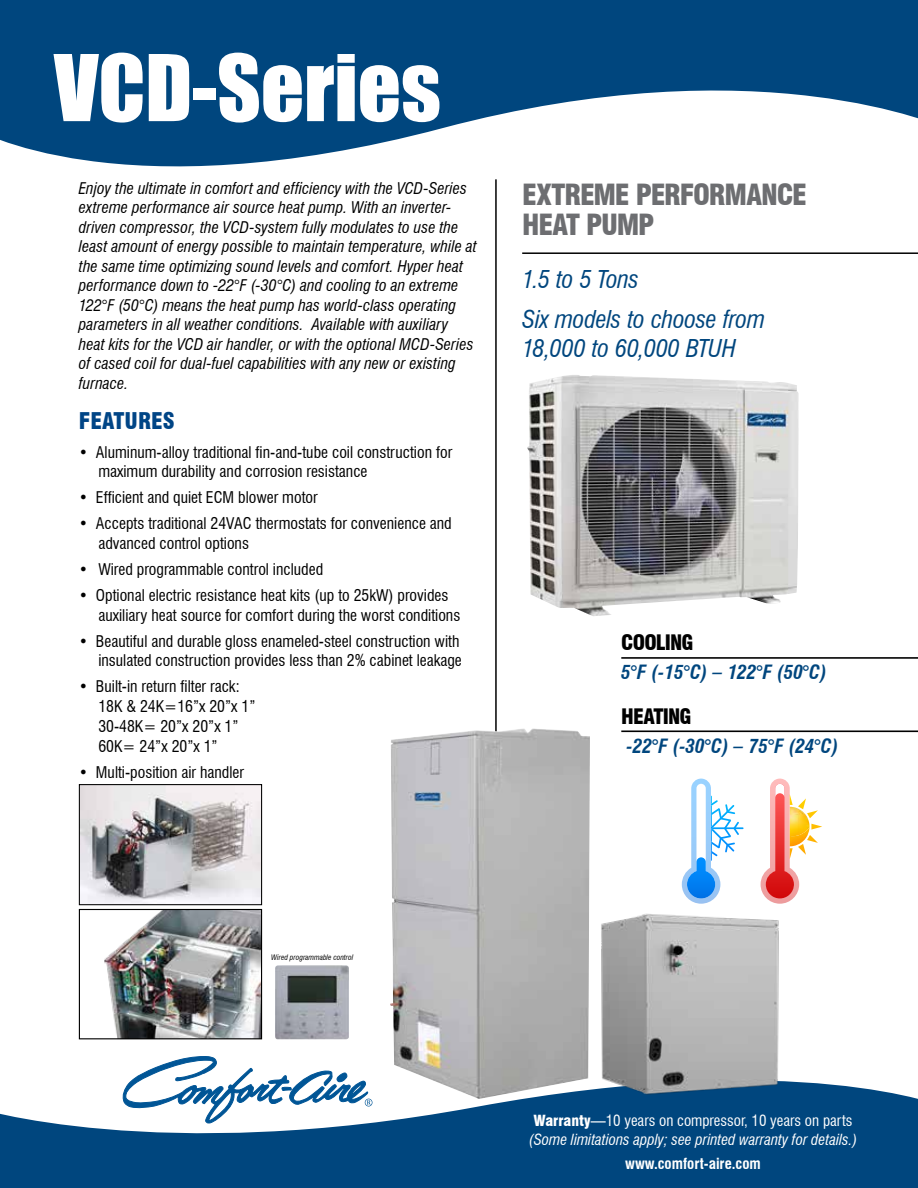
<style>
.page{position:relative;width:918px;height:1188px;background:#fff}
.page>*{position:absolute;margin:0;border:0;box-sizing:border-box;transform-origin:0 0}
.t1{font:84.9px "Impact";color:#fff}
.t2{font:900 condensed 28.5px/30px "Swiss 721 BT";letter-spacing:-.045em;color:#6d6e71}
.t3{font:italic condensed 24px/40.5px "Swiss 721 BT";letter-spacing:-.01em;color:#00467e}
.t4{font:900 condensed 22.5px "Swiss 721 BT";color:#004586}
.t5{font:900 condensed 20.85px "Swiss 721 BT";letter-spacing:-.045em;color:#000}
.t6{font:italic 700 condensed 19.2px "Swiss 721 BT";color:#00467e}
.t7{font:condensed 15.75px/19.5px "Swiss 721 BT";color:#000}
.t8{font:italic condensed 15.75px/19.5px "Swiss 721 BT";letter-spacing:.005em;color:#000}
.t9{font:italic condensed 15px/19.5px "Swiss 721 BT";color:#fff;text-align:center}
.t10{font:700 condensed 15px "Swiss 721 BT";color:#fff}
.t11{font:italic condensed 7.5px "Swiss 721 BT";color:#000}
.s1{font-weight:900;font-style:normal}
.s2{font-style:normal}
</style>
<div class="page">
<svg style="left:682px;top:779px;width:62px;height:125px"></svg>
<svg style="left:761px;top:779px;width:61px;height:125px"></svg>
<hr style="left:621px;top:657px;width:297px;height:2px;background:#000">
<hr style="left:621px;top:730px;width:297px;height:2px;background:#000">
<hr style="left:495px;top:179px;width:2px;height:558px;background:#000">
<hr style="left:522px;top:252px;width:396px;height:2px;background:#000">
<img style="left:527px;top:375px;width:272px;height:241px">
<img style="left:81px;top:786px;width:179px;height:117px">
<div style="left:79px;top:784px;width:183px;height:121px;border:1px solid #000"></div>
<img style="left:104px;top:911px;width:156px;height:126px">
<div style="left:79px;top:909px;width:183px;height:130px;border:1px solid #000"></div>
<img style="left:275px;top:965px;width:74px;height:74px">
<svg style="left:0;top:0;width:918px;height:214px;fill:#00467e"></svg>
<svg style="left:0;top:1082px;width:918px;height:106px;background:#1f5d8e"></svg>
<svg style="left:123px;top:1056px;width:249px;height:67px"></svg>
<img style="left:390px;top:728px;width:200px;height:371px">
<img style="left:584px;top:906px;width:226px;height:195px">
<h1 class="t1" style="left:54px;top:22px;width:388px">VCD-Series</h1>
<p class="t8" style="left:79px;top:178px;width:400px">Enjoy the ultimate in comfort and efficiency with the VCD-Series extreme performance air source heat pump. With an inverter&shy;driven compressor, the VCD-system fully modulates to use the least amount of energy possible to maintain temperature, while at the same time optimizing sound levels and comfort. Hyper heat performance down to -22°F (-30°C) and cooling to an extreme 122°F (50°C) means the heat pump has world-class operating parameters in all weather conditions. Available with auxiliary heat kits for the VCD air handler, or with the optional MCD-Series of cased coil for dual-fuel capabilities with any new or existing furnace.</p>
<h3 class="t4" style="left:79px;top:407px;width:97px">FEATURES</h3>
<p class="t7" style="left:98px;top:442px;width:355px;text-indent:-19px">• Aluminum-alloy traditional fin-and-tube coil construction for maximum durability and corrosion resistance</p>
<p class="t7" style="left:79px;top:488px;width:240px">• Efficient and quiet ECM blower motor</p>
<p class="t7" style="left:98px;top:514px;width:355px;text-indent:-19px">• Accepts traditional 24VAC thermostats for convenience and advanced control options</p>
<p class="t7" style="left:79px;top:560px;width:246px">• Wired programmable control included</p>
<p class="t7" style="left:98px;top:586px;width:364px;text-indent:-19px">• Optional electric resistance heat kits (up to 25kW) provides auxiliary heat source for comfort during the worst conditions</p>
<p class="t7" style="left:79px;top:631px;width:385px;text-align:right">• Beautiful and durable gloss enameled-steel construction with insulated construction provides less than 2% cabinet leakage</p>
<p class="t7" style="left:98px;top:676px;width:159px;line-height:20.1px;text-indent:-19px">• Built-in return filter rack:<br>18K &amp; 24K=16”x 20”x 1”<br>30-48K= 20”x 20”x 1”<br>60K= 24”x 20”x 1”</p>
<p class="t7" style="left:79px;top:763px;width:167px">• Multi-position air handler</p>
<h2 class="t2" style="left:522px;top:180px;width:286px">EXTREME PERFORMANCE<br>HEAT PUMP</h2>
<h3 class="t3" style="left:522px;top:259px;width:244px">1.5 to 5 Tons<br>Six models to choose from</h3>
<h3 class="t3" style="left:522px;top:328px;width:215px">18,000 to 60,000 BTUH</h3>
<h3 class="t5" style="left:621px;top:630px;width:74px">COOLING</h3>
<p class="t6" style="left:621px;top:660px;width:207px">5°F (-15°C) – 122°F (50°C)</p>
<h3 class="t5" style="left:621px;top:704px;width:72px">HEATING</h3>
<p class="t6" style="left:627px;top:734px;width:213px">-22°F (-30°C) – 75°F (24°C)</p>
<p class="t11" style="left:271px;top:953px;width:84px">Wired programmable control</p>
<p class="t9" style="left:529px;top:1111px;width:330px"><span class="s1">Warranty</span><span class="s2">—10 years on compressor, 10 years on parts </span>(Some limitations apply; see printed warranty for details.)</p>
<p class="t10" style="left:625px;top:1154px;width:137px">www.comfort-aire.com</p>
</div>
